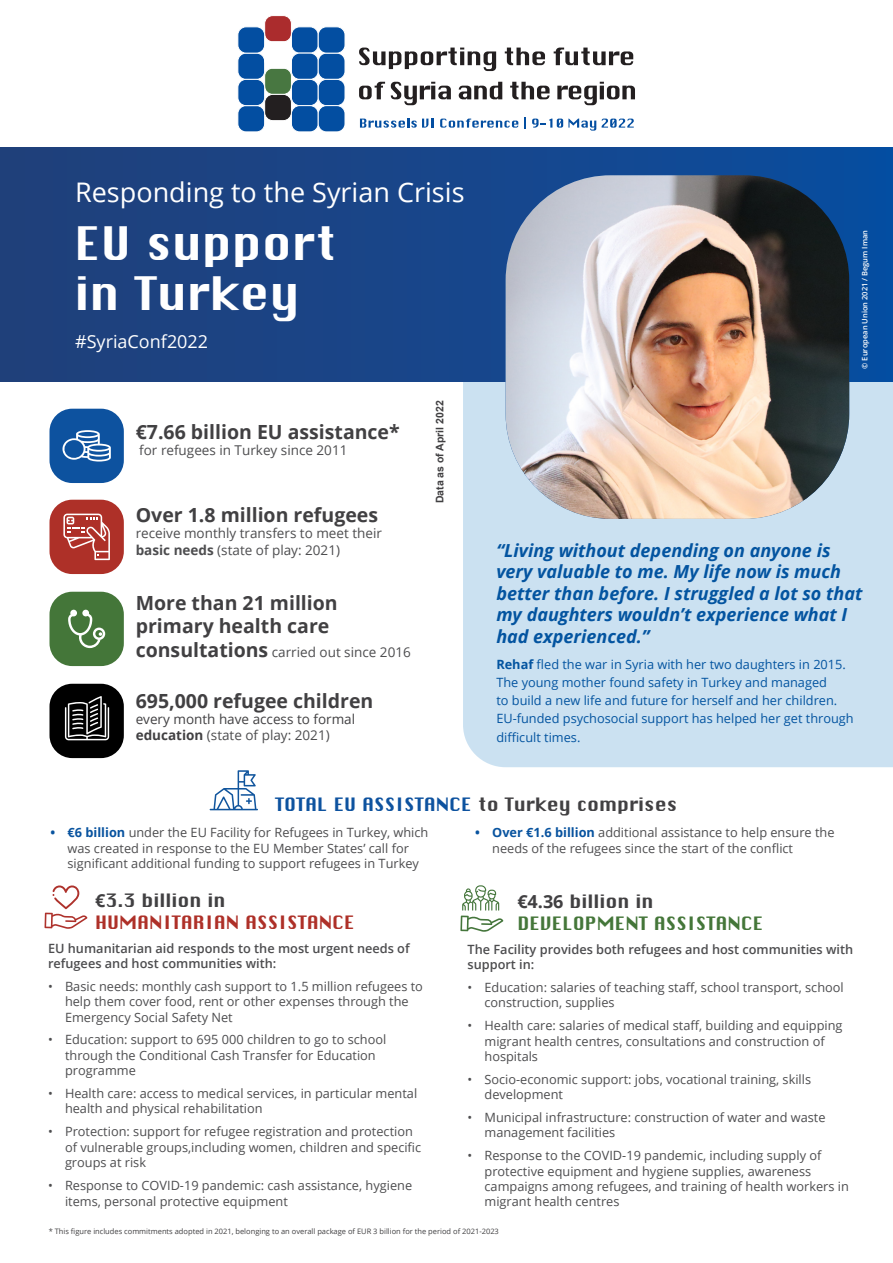
<style>
.page{position:relative;width:893px;height:1263px;background:#fff}
.page>*{position:absolute;margin:0;border:0;box-sizing:border-box;transform-origin:0 0}
.t1{font:45px/49.8px "Chicago";color:#fff}
.t2{font:27px "Open Sans";color:#fff}
.t3{font:700 19.5px/23.4px "Open Sans";color:#414042}
.t4{font:italic 700 18px/21.6px "Open Sans";color:#0354a0}
.t5{font:18px/21.6px "Chicago";color:#ae3028}
.t6{font:18px/21.6px "Chicago";color:#447639}
.t7{font:18px "Chicago";color:#0d529f}
.t8{font:18px "Open Sans";color:#fff}
.t9{font:13.5px/16.2px "Open Sans";color:#4d4d4f}
.t10{font:13.5px/16.2px "Open Sans";color:#414042}
.t11{font:12.75px/15.3px "Open Sans";color:#4d4d4f}
.t12{font:12.75px/18px "Open Sans";color:#0354a0}
.t13{font:600 12.75px/15.3px "Open Sans";color:#4d4d4f}
.t14{font:700 10.5px "Arial";color:#414042}
.t15{font:7.5px "Open Sans";color:#414042}
.t16{font:600 7.5px "Open Sans";color:#fff}
.s1{font-weight:700}
.s2{font-weight:700;font-size:19.5px;color:#414042}
.s3{color:#4d4d4f}
.s4{color:#414042}
.s5{font-weight:700;color:#08539f}
.s6{font-family:"Open Sans";font-weight:700;color:#414042}
</style>
<div class="page">
<div style="left:463px;top:382px;width:430px;height:385px;background:#cbe1f1"></div>
<div style="left:0;top:148px;width:893px;height:234px;background:linear-gradient(to right,#223f79,#0a4d9f)"></div>
<div style="left:50px;top:500px;width:74px;height:74px;background:#ae3028;border-radius:23px"></div>
<div style="left:50px;top:592px;width:74px;height:74px;background:#447639;border-radius:23px"></div>
<div style="left:70px;top:610px;width:7px;height:6px;background:#fff;border-radius:50%"></div>
<div style="left:82px;top:610px;width:7px;height:6px;background:#fff;border-radius:50%"></div>
<svg style="left:68px;top:613px;width:37px;height:35px"></svg>
<div style="left:50px;top:684px;width:74px;height:74px;background:#000;border-radius:23px"></div>
<div style="left:50px;top:409px;width:74px;height:74px;background:#0d529f;border-radius:23px"></div>
<svg style="left:62px;top:430px;width:49px;height:31px"></svg>
<img style="left:506px;top:175px;width:343px;height:344px">
<svg style="left:65px;top:696px;width:44px;height:44px"></svg>
<svg style="left:460px;top:885px;width:43px;height:47px"></svg>
<svg style="left:45px;top:885px;width:42px;height:44px"></svg>
<div style="left:265px;top:16px;width:26px;height:26px;background:#ab2c2d;border-radius:8px"></div>
<div style="left:264px;top:15px;width:28px;height:27px;border:1px solid #fff;border-radius:8px"></div>
<div style="left:238px;top:53px;width:27px;height:26px;background:#034ea1;border-radius:8px"></div>
<div style="left:238px;top:53px;width:27px;height:27px;border:1px solid #fff;border-radius:8px"></div>
<div style="left:238px;top:27px;width:27px;height:26px;background:#034ea1;border-radius:8px"></div>
<div style="left:238px;top:27px;width:27px;height:26px;border:1px solid #fff;border-radius:8px"></div>
<div style="left:291px;top:27px;width:27px;height:26px;background:#034ea1;border-radius:8px"></div>
<div style="left:291px;top:27px;width:27px;height:26px;border:1px solid #fff;border-radius:8px"></div>
<div style="left:265px;top:68px;width:26px;height:26px;background:#487741;border-radius:8px"></div>
<div style="left:264px;top:68px;width:28px;height:27px;border:1px solid #fff;border-radius:8px"></div>
<div style="left:291px;top:53px;width:27px;height:26px;background:#034ea1;border-radius:8px"></div>
<div style="left:291px;top:53px;width:27px;height:27px;border:1px solid #fff;border-radius:8px"></div>
<div style="left:264px;top:42px;width:28px;height:26px;border:1px solid #fff;border-radius:8px"></div>
<div style="left:291px;top:79px;width:27px;height:27px;background:#034ea1;border-radius:8px"></div>
<div style="left:291px;top:79px;width:27px;height:27px;border:1px solid #fff;border-radius:8px"></div>
<div style="left:291px;top:106px;width:27px;height:26px;background:#034ea1;border-radius:8px"></div>
<div style="left:291px;top:105px;width:27px;height:27px;border:1px solid #fff;border-radius:8px"></div>
<div style="left:318px;top:53px;width:27px;height:26px;background:#034ea1;border-radius:8px"></div>
<div style="left:318px;top:53px;width:27px;height:27px;border:1px solid #fff;border-radius:8px"></div>
<div style="left:318px;top:27px;width:27px;height:26px;background:#034ea1;border-radius:8px"></div>
<div style="left:318px;top:27px;width:27px;height:26px;border:1px solid #fff;border-radius:8px"></div>
<div style="left:318px;top:79px;width:27px;height:27px;background:#034ea1;border-radius:8px"></div>
<div style="left:318px;top:79px;width:27px;height:27px;border:1px solid #fff;border-radius:8px"></div>
<div style="left:238px;top:106px;width:27px;height:26px;background:#034ea1;border-radius:8px"></div>
<div style="left:238px;top:105px;width:27px;height:27px;border:1px solid #fff;border-radius:8px"></div>
<div style="left:238px;top:79px;width:27px;height:27px;background:#034ea1;border-radius:8px"></div>
<div style="left:238px;top:79px;width:27px;height:27px;border:1px solid #fff;border-radius:8px"></div>
<div style="left:265px;top:94px;width:26px;height:27px;background:#231f20;border-radius:8px"></div>
<div style="left:264px;top:94px;width:28px;height:27px;border:1px solid #fff;border-radius:8px"></div>
<div style="left:318px;top:106px;width:27px;height:26px;background:#034ea1;border-radius:8px"></div>
<div style="left:318px;top:105px;width:27px;height:27px;border:1px solid #fff;border-radius:8px"></div>
<svg style="left:359px;top:48px;width:137px;height:23px"></svg>
<svg style="left:505px;top:48px;width:40px;height:17px"></svg>
<svg style="left:554px;top:48px;width:79px;height:17px"></svg>
<svg style="left:359px;top:82px;width:26px;height:17px"></svg>
<svg style="left:391px;top:82px;width:60px;height:23px"></svg>
<svg style="left:459px;top:82px;width:43px;height:17px"></svg>
<svg style="left:510px;top:82px;width:40px;height:17px"></svg>
<svg style="left:557px;top:82px;width:78px;height:23px"></svg>
<svg style="left:360px;top:119px;width:74px;height:9px"></svg>
<svg style="left:440px;top:119px;width:78px;height:9px"></svg>
<svg style="left:532px;top:119px;width:64px;height:12px"></svg>
<svg style="left:602px;top:119px;width:32px;height:9px"></svg>
<svg style="left:210px;top:770px;width:48px;height:40px"></svg>
<svg style="left:63px;top:514px;width:47px;height:46px"></svg>
<h2 class="t2" style="left:75px;top:174px;width:391px">Responding to the Syrian Crisis</h2>
<h1 class="t1" style="left:74px;top:218px;width:264px">EU support in Turkey</h1>
<h3 class="t8" style="left:75px;top:329px;width:135px">#SyriaConf2022</h3>
<h3 class="t3" style="left:136px;top:419px;width:266px">€7.66 billion EU assistance*</h3>
<p class="t9" style="left:139px;top:441px;width:210px">for refugees in Turkey since 2011</p>
<h3 class="t3" style="left:136px;top:503px;width:244px">Over 1.8 million refugees</h3>
<p class="t9" style="left:136px;top:525px;width:248px">receive monthly transfers to meet their <span class="s1">basic needs</span> (state of play: 2021)</p>
<h3 class="t3" style="left:136px;top:591px;width:204px">More than 21 million primary health care</h3>
<p class="t9" style="left:136px;top:643px;width:277px"><span class="s2">consultations</span> carried out since 2016</p>
<h3 class="t3" style="left:136px;top:689px;width:239px">695,000 refugee children</h3>
<p class="t10" style="left:136px;top:711px;width:221px">every month have access to formal <span class="s1">education</span> <span class="s3">(state of play: 2021)</span></p>
<p class="t14" style="left:433px;top:503px;width:104px;rotate:-90deg">Data as of April 2022</p>
<p class="t16" style="left:859px;top:369px;width:140px;rotate:-90deg">© European Union 2021 / Begum Iman</p>
<h3 class="t4" style="left:496px;top:539px;width:368px">“Living without depending on anyone is very valuable to me. My life now is much better than before. I struggled a lot so that my daughters wouldn’t experience what I had experienced.”</h3>
<p class="t12" style="left:496px;top:655px;width:359px"><span class="s1">Rehaf</span> fled the war in Syria with her two daughters in 2015.<br>The young mother found safety in Turkey and managed<br>to build a new life and future for herself and her children.<br>EU-funded psychosocial support has helped her get through</p>
<p class="t12" style="left:496px;top:728px;width:86px">difficult times.</p>
<h3 class="t7" style="left:275px;top:792px;width:404px">TOTAL EU ASSISTANCE <span class="s4">to Turkey comprises</span></h3>
<p class="t11" style="left:51px;top:825px;width:379px;text-align:center"><span class="s5">• €6 billion</span> under the EU Facility for Refugees in Turkey, which was created in response to the EU Member States’ call for significant additional funding to support refugees in Turkey</p>
<p class="t11" style="left:492px;top:824px;width:344px;line-height:16.2px;text-indent:-17px"><span class="s5">• Over €1.6 billion</span> additional assistance to help ensure the needs of the refugees since the start of the conflict</p>
<h3 class="t5" style="left:95px;top:890px;width:261px"><span class="s6">€</span><span class="s4">3.3 billion in<br></span>HUMANITARIAN ASSISTANCE</h3>
<h3 class="t6" style="left:517px;top:890px;width:248px"><span class="s6">€4.36</span> <span class="s4">billion in<br></span>DEVELOPMENT ASSISTANCE</h3>
<p class="t13" style="left:48px;top:940px;width:363px">EU humanitarian aid responds to the most urgent needs of refugees and host communities with:</p>
<p class="t11" style="left:65px;top:978px;width:359px;text-indent:-17px">• Basic needs: monthly cash support to 1.5 million refugees to help them cover food, rent or other expenses through the<br>Emergency Social Safety Net</p>
<p class="t11" style="left:65px;top:1032px;width:323px;text-indent:-17px">• Education: support to 695 000 children to go to school through the Conditional Cash Transfer for Education programme</p>
<p class="t11" style="left:65px;top:1085px;width:354px;text-indent:-17px">• Health care: access to medical services, in particular mental health and physical rehabilitation</p>
<p class="t11" style="left:65px;top:1124px;width:358px;text-indent:-17px">• Protection: support for refugee registration and protection of vulnerable groups,including women, children and specific groups at risk</p>
<p class="t11" style="left:65px;top:1177px;width:349px;line-height:16.2px;text-indent:-17px">• Response to COVID-19 pandemic: cash assistance, hygiene items, personal protective equipment</p>
<p class="t13" style="left:467px;top:941px;width:387px">The Facility provides both refugees and host communities with support in:</p>
<p class="t11" style="left:484px;top:979px;width:361px;text-indent:-17px">• Education: salaries of teaching staff, school transport, school construction, supplies</p>
<p class="t11" style="left:484px;top:1018px;width:360px;text-indent:-17px">• Health care: salaries of medical staff, building and equipping migrant health centres, consultations and construction of hospitals</p>
<p class="t11" style="left:484px;top:1071px;width:328px;text-indent:-17px">• Socio-economic support: jobs, vocational training, skills development</p>
<p class="t11" style="left:484px;top:1109px;width:343px;text-indent:-17px">• Municipal infrastructure: construction of water and waste management facilities</p>
<p class="t11" style="left:484px;top:1148px;width:366px;text-indent:-17px">• Response to the COVID-19 pandemic, including supply of protective equipment and hygiene supplies, awareness campaigns among refugees, and training of health workers in migrant health centres</p>
<p class="t15" style="left:49px;top:1226px;width:452px">* This figure includes commitments adopted in 2021, belonging to an overall package of EUR 3 billion for the period of 2021-2023</p>
</div>
